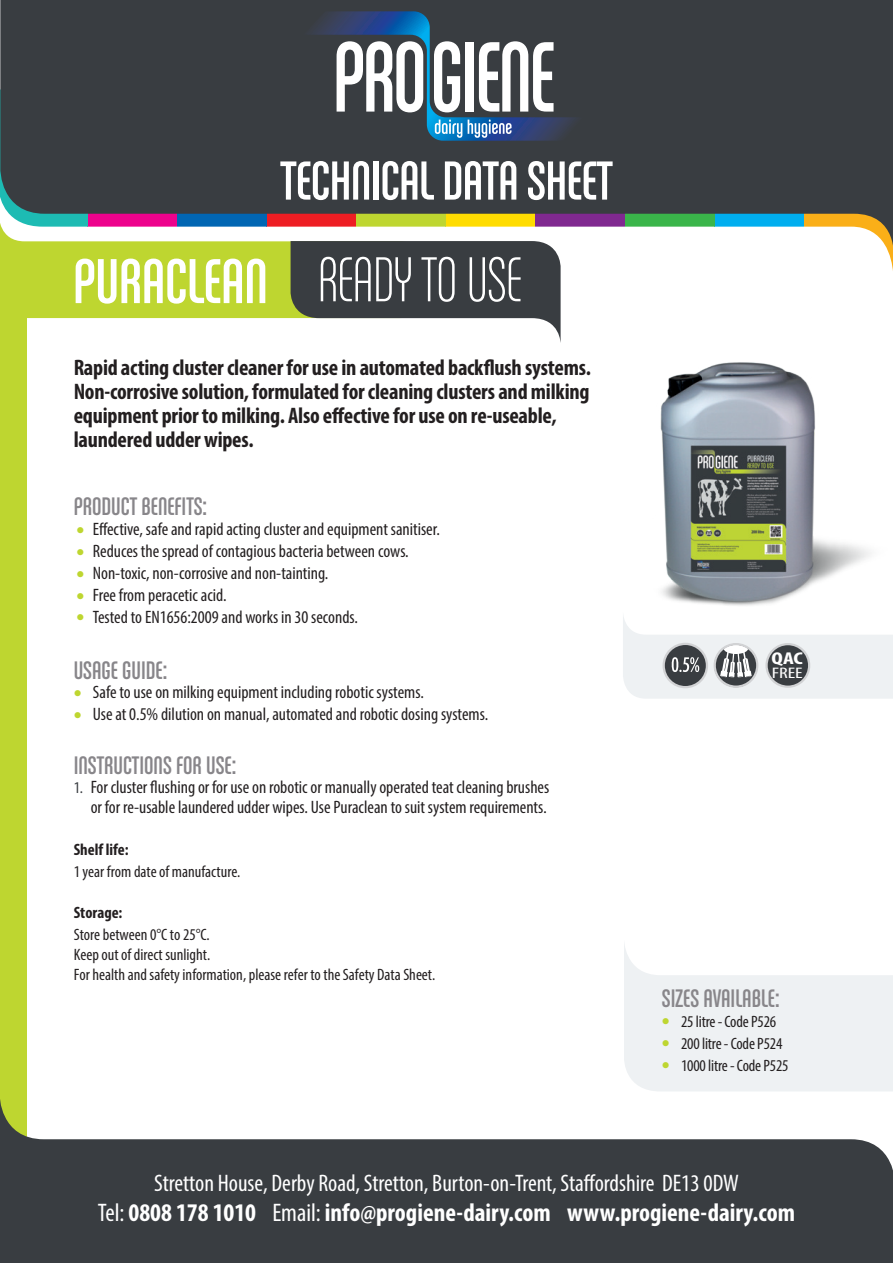
<style>
.page{position:relative;width:893px;height:1263px;background:#fff}
.page>*{position:absolute;margin:0;border:0;box-sizing:border-box;transform-origin:0 0}
.t1{font:67.5px "Chalet Comprime Cologne Seventy";letter-spacing:-.005em;color:#fff}
.t2{font:58.5px "Chalet Comprime Cologne Seventy";letter-spacing:-.01em;color:#fff}
.t3{font:27px "Chalet Comprime Cologne Seventy";color:#88868a}
.t4{font:700 condensed 25.5px "Myriad Pro";color:#fff}
.t5{font:condensed 24px "Myriad Pro";color:#fff}
.t6{font:700 condensed 22.5px/24px "Myriad Pro";letter-spacing:-.01em;color:#231f20}
.t7{font:condensed 18px/19.8px "Myriad Pro";color:#231f20;text-align:right}
.t8{font:700 condensed 17.1px "Myriad Pro";color:#fff;scale:1.38 1}
.t9{font:condensed 16.5px/19.8px "Myriad Pro";color:#231f20}
.t10{font:700 condensed 16.5px "Myriad Pro";color:#231f20}
.t11{font:condensed 15.3px "Myriad Pro";color:#fff;scale:1.38 1}
.s1{font-family:"Chalet Comprime Cologne Eighty"}
.s2{font-family:"Chalet Comprime Milan Seventy"}
.s3{font-family:"Chalet Comprime Milan Sixty"}
.s4{color:#bed630}
.s5{font-size:16.5px;color:#393d41}
.s6{font-size:16.5px;color:#000}
.s7{font-weight:400}
</style>
<div class="page">
<div style="left:0;top:251px;width:27px;height:916px;background:#bed630"></div>
<svg style="left:27px;top:272px;width:534px;height:71px"></svg>
<svg style="left:624px;top:944px;width:269px;height:147px;fill:#eef1f3"></svg>
<img style="left:660px;top:362px;width:211px;height:244px">
<svg style="left:623px;top:616px;width:270px;height:83px"></svg>
<div style="left:765px;top:643px;width:45px;height:45px;background:#393d41;border:2px solid #d1d2d4;border-radius:50%"></div>
<svg style="left:0;top:1099px;width:893px;height:164px;fill:#393d41"></svg>
<svg style="left:535px;top:258px;width:26px;height:14px"></svg>
<div style="left:446px;top:89px;width:89px;height:183px;background:#393d41"></div>
<div style="left:356px;top:89px;width:90px;height:183px;background:#393d41"></div>
<svg style="left:267px;top:258px;width:89px;height:14px"></svg>
<div style="left:177px;top:89px;width:90px;height:183px;background:#bed630"></div>
<div style="left:88px;top:89px;width:89px;height:183px;background:#bed630"></div>
<div style="left:0;top:89px;width:88px;height:183px;background:#bed630"></div>
<svg style="left:0;top:0;width:893px;height:258px;fill:#393d41"></svg>
<svg style="left:303px;top:11px;width:287px;height:130px"></svg>
<h2 class="t2" style="left:280px;top:148px;width:334px">TECHNICAL DATA <span class="s1">S</span>HEET</h2>
<h1 class="t1" style="left:73px;top:243px;width:450px">PURACLEAN <span class="s2">READY TO U</span><span class="s3">S</span><span class="s2">E</span></h1>
<p class="t6" style="left:74px;top:355px;width:519px">Rapid acting cluster cleaner for use in automated backflush systems.<br>Non-corrosive solution, formulated for cleaning clusters and milking equipment prior to milking. Also effective for use on re-useable, laundered udder wipes.</p>
<h3 class="t3" style="left:74px;top:491px;width:135px">PRODUCT BENEFIT<span class="s1">S</span>:</h3>
<p class="t7" style="left:77px;top:519px;width:365px"><span class="s4">●</span> Effective, safe and rapid acting cluster and equipment sanitiser.</p>
<p class="t7" style="left:77px;top:541px;width:334px"><span class="s4">●</span> Reduces the spread of contagious bacteria between cows.</p>
<p class="t7" style="left:77px;top:563px;width:253px"><span class="s4">●</span> Non-toxic, non-corrosive and non-tainting.</p>
<p class="t7" style="left:77px;top:585px;width:152px"><span class="s4">●</span> Free from peracetic acid.</p>
<p class="t7" style="left:77px;top:607px;width:283px"><span class="s4">●</span> Tested to EN1656:2009 and works in 30 seconds.</p>
<h3 class="t3" style="left:74px;top:655px;width:95px">U<span class="s1">S</span>AGE GUIDE:</h3>
<p class="t7" style="left:74px;top:682px;width:352px"><span class="s4">●</span> Safe to use on milking equipment including robotic systems.</p>
<p class="t7" style="left:74px;top:704px;width:416px"><span class="s4">●</span> Use at 0.5% dilution on manual, automated and robotic dosing systems.</p>
<h3 class="t3" style="left:74px;top:750px;width:164px">IN<span class="s1">S</span>TRUCTION<span class="s1">S</span> FOR U<span class="s1">S</span>E:</h3>
<p class="t7" style="left:74px;top:777px;width:477px"><span class="s5">1.</span> For cluster flushing or for use on robotic or manually operated teat cleaning brushes or for re-usable laundered udder wipes. Use Puraclean to suit system requirements<span class="s6">.</span></p>
<p class="t10" style="left:74px;top:839px;width:56px">Shelf life:</p>
<p class="t9" style="left:74px;top:861px;width:168px">1 year from date of manufacture.</p>
<p class="t10" style="left:74px;top:902px;width:50px">Storage:</p>
<p class="t9" style="left:74px;top:924px;width:363px">Store between 0°C to 25°C.<br>Keep out of direct sunlight.<br>For health and safety information, please refer to the Safety Data Sheet.</p>
<p class="t8" style="left:771px;top:648px;width:24px">QAC</p>
<p class="t11" style="left:772px;top:663px;width:24px">FREE</p>
<h3 class="t3" style="left:662px;top:983px;width:119px"><span class="s1">S</span>IZE<span class="s1">S</span> AVAILABLE:</h3>
<p class="t9" style="left:662px;top:1011px;width:116px"><span class="s4">●</span> 25 litre - Code P526</p>
<p class="t9" style="left:662px;top:1033px;width:122px"><span class="s4">●</span> 200 litre - Code P524</p>
<p class="t9" style="left:662px;top:1055px;width:128px"><span class="s4">●</span> 1000 litre - Code P525</p>
<h3 class="t5" style="left:154px;top:1168px;width:586px">Stretton House, Derby Road, Stretton, Burton-on-Trent, Staffordshire DE13 0DW</h3>
<h3 class="t4" style="left:98px;top:1196px;width:698px"><span class="s7">Tel:</span> 0808 178 1010 <span class="s7">Email:</span> info@progiene-dairy.com www.progiene-dairy.com</h3>
</div>
